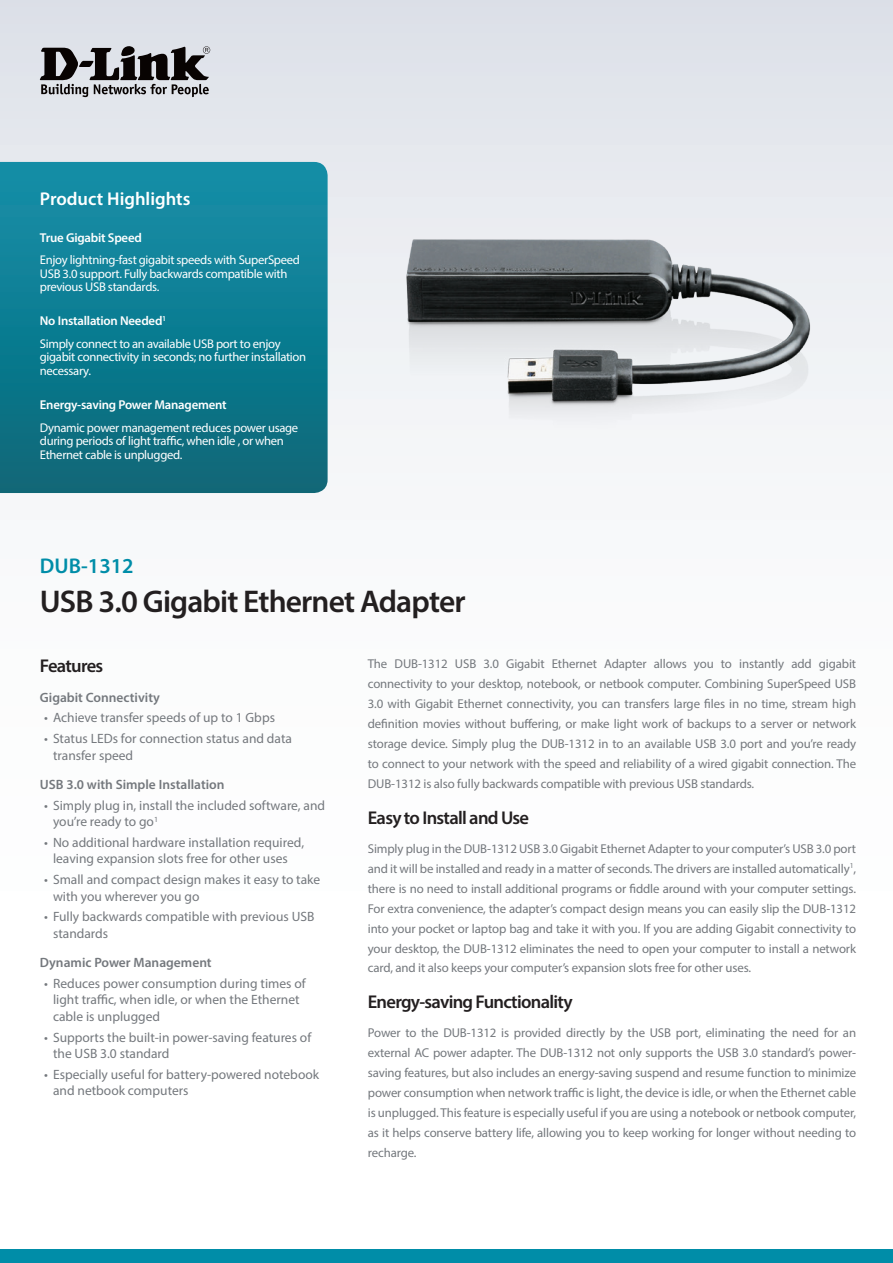
<style>
.page{position:relative;width:893px;height:1263px;background:#fff}
.page>*{position:absolute;margin:0;border:0;box-sizing:border-box;transform-origin:0 0}
.t1{font:600 31.5px "Myriad Pro";letter-spacing:-.025em;color:#231f20}
.t2{font:600 21.3px "Myriad Pro";color:#008da8}
.t3{font:600 18.6px "Myriad Pro";letter-spacing:-.04em;color:#231f20}
.t4{font:600 18.6px "Myriad Pro";color:#fff}
.t5{font:13.5px/16.5px "Myriad Pro";color:#74787d}
.t6{font:600 13.5px "Myriad Pro";color:#74787d}
.t7{font:12.9px/20px "Myriad Pro";letter-spacing:-.01em;color:#74787d;text-align:justify}
.t8{font:600 12.9px "Myriad Pro";letter-spacing:-.015em;color:#fff}
.t9{font:12.6px/13.5px "Myriad Pro";letter-spacing:-.025em;color:#fff}
</style>
<div class="page">
<div style="left:0;top:0;width:893px;height:1084px;background:linear-gradient(to bottom,#e3e6ec,#fff)"></div>
<div style="left:0;top:1249px;width:893px;height:14px;background:#008da8"></div>
<svg style="left:0;top:162px;width:328px;height:331px;background:#0f7c90"></svg>
<svg style="left:40px;top:46px;width:170px;height:51px;background:#807f83"></svg>
<img style="left:360px;top:196px;width:496px;height:278px">
<h3 class="t4" style="left:40px;top:187px;width:152px">Product Highlights</h3>
<p class="t8" style="left:40px;top:229px;width:104px">True Gigabit Speed</p>
<p class="t9" style="left:40px;top:253px;width:262px">Enjoy lightning-fast gigabit speeds with SuperSpeed<br>USB 3.0 support. Fully backwards compatible with previous USB standards.</p>
<p class="t8" style="left:40px;top:313px;width:128px">No Installation Needed<sup>1</sup></p>
<p class="t9" style="left:40px;top:337px;width:268px">Simply connect to an available USB port to enjoy gigabit connectivity in seconds; no further installation necessary.</p>
<p class="t8" style="left:40px;top:397px;width:188px">Energy-saving Power Management</p>
<p class="t9" style="left:40px;top:421px;width:260px">Dynamic power management reduces power usage during periods of light traffic, when idle , or when<br>Ethernet cable is unplugged.</p>
<h2 class="t2" style="left:40px;top:552px;width:95px">DUB-1312</h2>
<h1 class="t1" style="left:40px;top:582px;width:427px">USB 3.0 Gigabit Ethernet Adapter</h1>
<h3 class="t3" style="left:40px;top:654px;width:65px">Features</h3>
<p class="t6" style="left:40px;top:688px;width:122px">Gigabit Connectivity</p>
<p class="t5" style="left:44px;top:709px;width:232px">• Achieve transfer speeds of up to 1 Gbps</p>
<p class="t5" style="left:53px;top:730px;width:240px;text-indent:-9px">• Status LEDs for connection status and data transfer speed</p>
<p class="t6" style="left:40px;top:776px;width:186px">USB 3.0 with Simple Installation</p>
<p class="t5" style="left:53px;top:797px;width:274px;text-indent:-9px">• Simply plug in, install the included software, and you’re ready to go<sup>1</sup></p>
<p class="t5" style="left:44px;top:834px;width:261px;text-align:center">• No additional hardware installation required, leaving expansion slots free for other uses</p>
<p class="t5" style="left:53px;top:871px;width:269px;text-indent:-9px">• Small and compact design makes it easy to take with you wherever you go</p>
<p class="t5" style="left:53px;top:908px;width:263px;text-indent:-9px">• Fully backwards compatible with previous USB standards</p>
<p class="t6" style="left:40px;top:954px;width:173px">Dynamic Power Management</p>
<p class="t5" style="left:53px;top:975px;width:254px;text-indent:-9px">• Reduces power consumption during times of light traffic, when idle, or when the Ethernet cable is unplugged</p>
<p class="t5" style="left:53px;top:1029px;width:260px;text-indent:-9px">• Supports the built-in power-saving features of the USB 3.0 standard</p>
<p class="t5" style="left:53px;top:1066px;width:268px;text-indent:-9px">• Especially useful for battery-powered notebook and netbook computers</p>
<p class="t7" style="left:368px;top:654px;width:490px">The DUB-1312 USB 3.0 Gigabit Ethernet Adapter allows you to instantly add gigabit connectivity to your desktop, notebook, or netbook computer. Combining SuperSpeed USB 3.0 with Gigabit Ethernet connectivity, you can transfers large files in no time, stream high definition movies without buffering, or make light work of backups to a server or network storage device. Simply plug the DUB-1312 in to an available USB 3.0 port and you’re ready to connect to your network with the speed and reliability of a wired gigabit connection. The DUB-1312 is also fully backwards compatible with previous USB standards.</p>
<h3 class="t3" style="left:368px;top:806px;width:163px">Easy to Install and Use</h3>
<p class="t7" style="left:368px;top:838px;width:490px">Simply plug in the DUB-1312 USB 3.0 Gigabit Ethernet Adapter to your computer’s USB 3.0 port and it will be installed and ready in a matter of seconds. The drivers are installed automatically<sup>1</sup>, there is no need to install additional programs or fiddle around with your computer settings.<br>For extra convenience, the adapter’s compact design means you can easily slip the DUB-1312 into your pocket or laptop bag and take it with you. If you are adding Gigabit connectivity to your desktop, the DUB-1312 eliminates the need to open your computer to install a network card, and it also keeps your computer’s expansion slots free for other uses.</p>
<h3 class="t3" style="left:368px;top:990px;width:206px">Energy-saving Functionality</h3>
<p class="t7" style="left:368px;top:1023px;width:490px">Power to the DUB-1312 is provided directly by the USB port, eliminating the need for an external AC power adapter. The DUB-1312 not only supports the USB 3.0 standard’s power&shy;saving features, but also includes an energy-saving suspend and resume function to minimize power consumption when network traffic is light, the device is idle, or when the Ethernet cable is unplugged. This feature is especially useful if you are using a notebook or netbook computer, as it helps conserve battery life, allowing you to keep working for longer without needing to recharge.</p>
</div>
